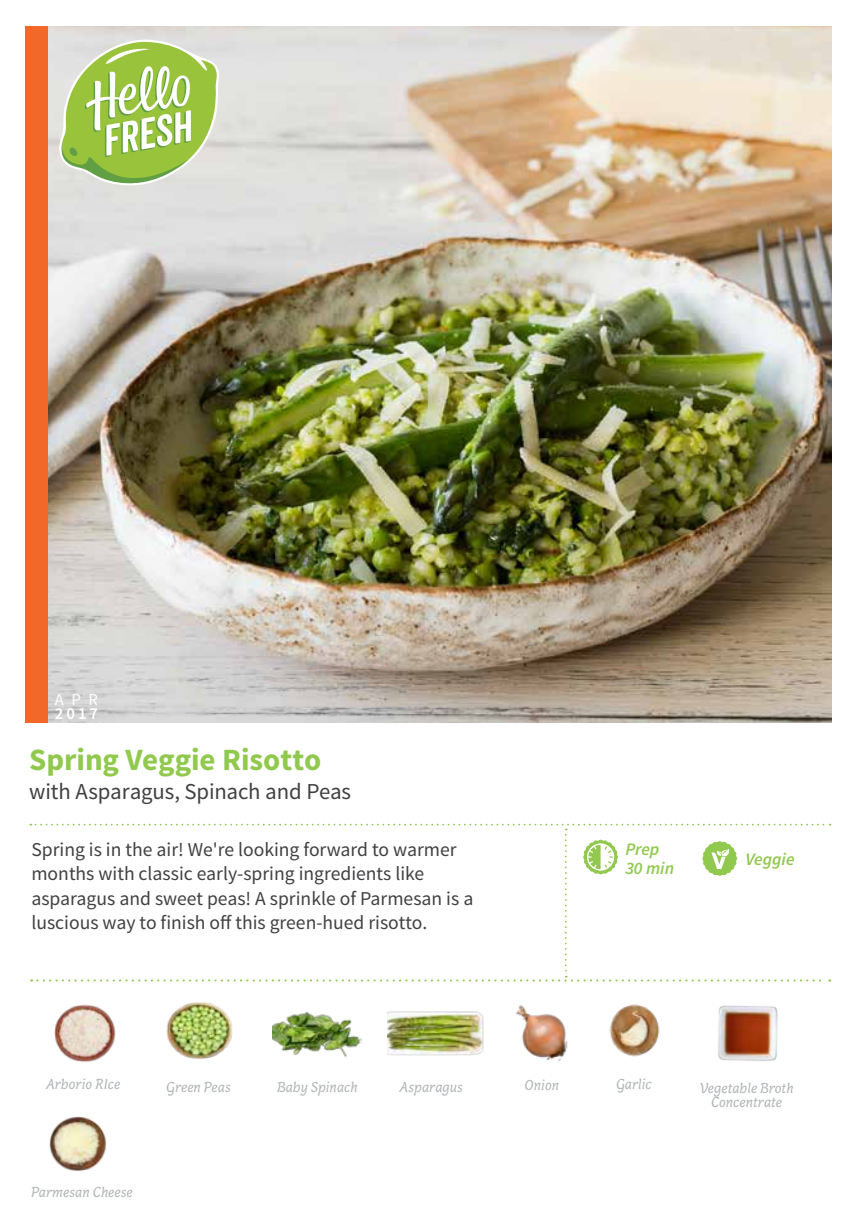
<style>
.page{position:relative;width:860px;height:1228px;background:#fff}
.page>*{position:absolute;margin:0;border:0;box-sizing:border-box;transform-origin:0 0}
.t1{font:700 30.97px "Source Sans Pro";letter-spacing:-.005em;color:#91c84e}
.t2{font:22.75px "Source Sans Pro";letter-spacing:-.005em;color:#414042}
.t3{font:19.6px/24.5px "Source Sans Pro";color:#414042}
.t4{font:italic 600 17.5px/18.6px "Source Sans Pro";color:#91c84e}
.t5{font:600 16.62px "Source Sans Pro";color:#fff}
.t6{font:16.62px "Source Sans Pro";color:#fff}
.t7{font:italic 14.88px/14.5px "Capucine Basic";color:#b1b4b6;text-align:center}
</style>
<div class="page">
<img style="left:48px;top:27px;width:783px;height:696px">
<div style="left:26px;top:27px;width:22px;height:696px;background:#f26829"></div>
<svg style="left:55px;top:39px;width:164px;height:158px;background:#bcd38e"></svg>
<svg style="left:30px;top:823px;width:800px;height:158px"></svg>
<img style="left:54px;top:1004px;width:62px;height:58px">
<img style="left:166px;top:1002px;width:67px;height:57px">
<img style="left:272px;top:1011px;width:89px;height:46px">
<img style="left:387px;top:1011px;width:97px;height:45px">
<img style="left:515px;top:1005px;width:53px;height:57px">
<img style="left:49px;top:1116px;width:58px;height:55px">
<img style="left:609px;top:1004px;width:51px;height:53px">
<img style="left:718px;top:1005px;width:60px;height:56px">
<p class="t6" style="left:55px;top:689px;width:45px">APR</p>
<p class="t5" style="left:55px;top:702px;width:45px">2017</p>
<h1 class="t1" style="left:29px;top:739px;width:293px">Spring Veggie Risotto</h1>
<p class="t2" style="left:29px;top:777px;width:323px">with Asparagus, Spinach and Peas</p>
<p class="t3" style="left:31px;top:837px;width:443px">Spring is in the air! We're looking forward to warmer months with classic early-spring ingredients like asparagus and sweet peas! A sprinkle of Parmesan is a luscious way to finish off this green-hued risotto.</p>
<p class="t7" style="left:46px;top:1077px;width:76px">Arborio RIce</p>
<p class="t7" style="left:166px;top:1080px;width:66px">Green Peas</p>
<p class="t7" style="left:277px;top:1080px;width:82px">Baby Spinach</p>
<p class="t7" style="left:399px;top:1080px;width:65px">Asparagus</p>
<p class="t7" style="left:524px;top:1078px;width:36px">Onion</p>
<p class="t7" style="left:31px;top:1185px;width:103px">Parmesan Cheese</p>
<p class="t4" style="left:625px;top:840px;width:50px">Prep<br>30 min</p>
<p class="t4" style="left:745px;top:849px;width:50px">Veggie</p>
<p class="t7" style="left:616px;top:1077px;width:37px">Garlic</p>
<p class="t7" style="left:699px;top:1081px;width:95px">Vegetable Broth<br>Concentrate</p>
</div>
